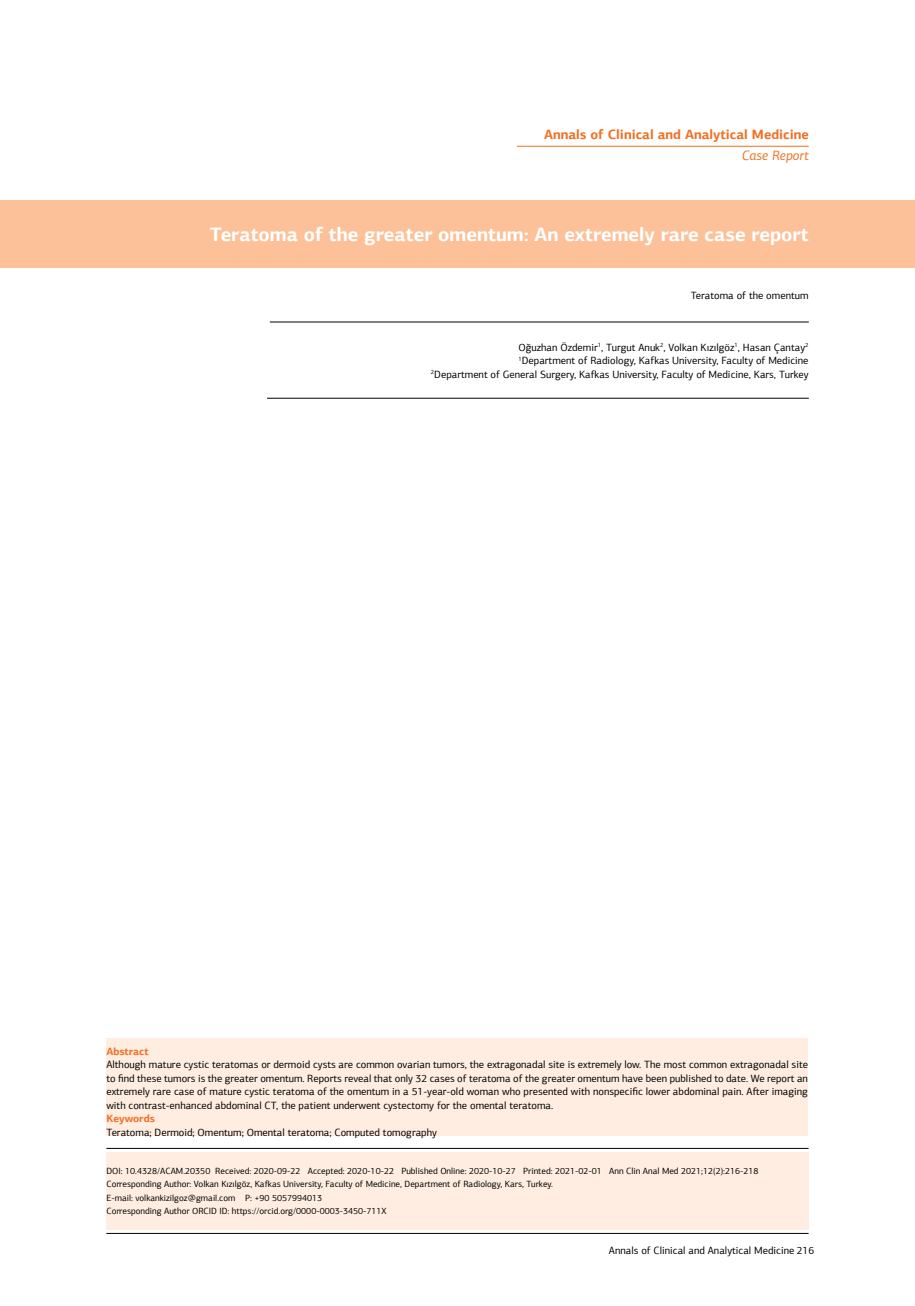
<style>
.page{position:relative;width:915px;height:1306px;background:#fff}
.page>*{position:absolute;margin:0;border:0;box-sizing:border-box;transform-origin:0 0}
.t1{font:700 19.5px "PF Agora Sans Pro";color:#fff}
.t2{font:700 13.5px "PF Agora Sans Pro";color:#f36f21}
.t3{font:italic 13.5px "PF Agora Sans Pro";color:#f36f21}
.t4{font:10.5px/13.5px "PF Agora Sans Pro";color:#000;text-align:right}
.t5{font:700 10.5px "PF Agora Sans Pro";color:#f36f21}
.t6{font:9px/13.5px "PF Agora Sans Pro";color:#000}
</style>
<div class="page">
<hr style="left:106px;top:1233px;width:702px;height:1px;background:#000">
<div style="left:0;top:200px;width:914px;height:68px;background:#fcc198"></div>
<hr style="left:106px;top:1148px;width:702px;height:1px;background:#000">
<hr style="left:270px;top:322px;width:538px;height:1px;background:#000">
<hr style="left:267px;top:398px;width:541px;height:1px;background:#000">
<hr style="left:516px;top:146px;width:292px;height:1px;background:#f36f21">
<div style="left:106px;top:1151px;width:702px;height:78px;background:#feede0"></div>
<div style="left:106px;top:1038px;width:701px;height:97px;background:#feede0"></div>
<p class="t2" style="left:544px;top:126px;width:266px">Annals of Clinical and Analytical Medicine</p>
<p class="t3" style="left:741px;top:147px;width:68px">Case Report</p>
<h1 class="t1" style="left:210px;top:222px;width:600px">Teratoma of the greater omentum: An extremely rare case report</h1>
<p class="t4" style="left:690px;top:288px;width:119px">Teratoma of the omentum</p>
<p class="t4" style="left:430px;top:340px;width:379px">Oğuzhan Özdemir<sup>1</sup>, Turgut Anuk<sup>2</sup>, Volkan Kızılgöz<sup>1</sup>, Hasan Çantay<sup>2<br>1</sup>Department of Radiology, Kafkas University, Faculty of Medicine<br><sup>2</sup>Department of General Surgery, Kafkas University, Faculty of Medicine, Kars, Turkey</p>
<p class="t5" style="left:106px;top:1044px;width:44px">Abstract</p>
<p class="t4" style="left:106px;top:1057px;width:703px;text-align:justify">Although mature cystic teratomas or dermoid cysts are common ovarian tumors, the extragonadal site is extremely low. The most common extragonadal site to find these tumors is the greater omentum. Reports reveal that only 32 cases of teratoma of the greater omentum have been published to date. We report an extremely rare case of mature cystic teratoma of the omentum in a 51-year-old woman who presented with nonspecific lower abdominal pain. After imaging with contrast-enhanced abdominal CT, the patient underwent cystectomy for the omental teratoma.</p>
<p class="t5" style="left:106px;top:1112px;width:50px">Keywords</p>
<p class="t4" style="left:106px;top:1125px;width:332px">Teratoma; Dermoid; Omentum; Omental teratoma; Computed tomography</p>
<p class="t6" style="left:106px;top:1164px;width:653px">DOI: 10.4328/ACAM.20350 Received: 2020-09-22 Accepted: 2020-10-22 Published Online: 2020-10-27 Printed: 2021-02-01 Ann Clin Anal Med 2021;12(2):216-218<br>Corresponding Author: Volkan Kızılgöz, Kafkas University, Faculty of Medicine, Department of Radiology, Kars, Turkey.<br>E-mail: volkankizilgoz@gmail.com P: +90 5057994013<br>Corresponding Author ORCID ID: https://orcid.org/0000-0003-3450-711X</p>
<p class="t4" style="left:608px;top:1243px;width:207px">Annals of Clinical and Analytical Medicine 216</p>
</div>
